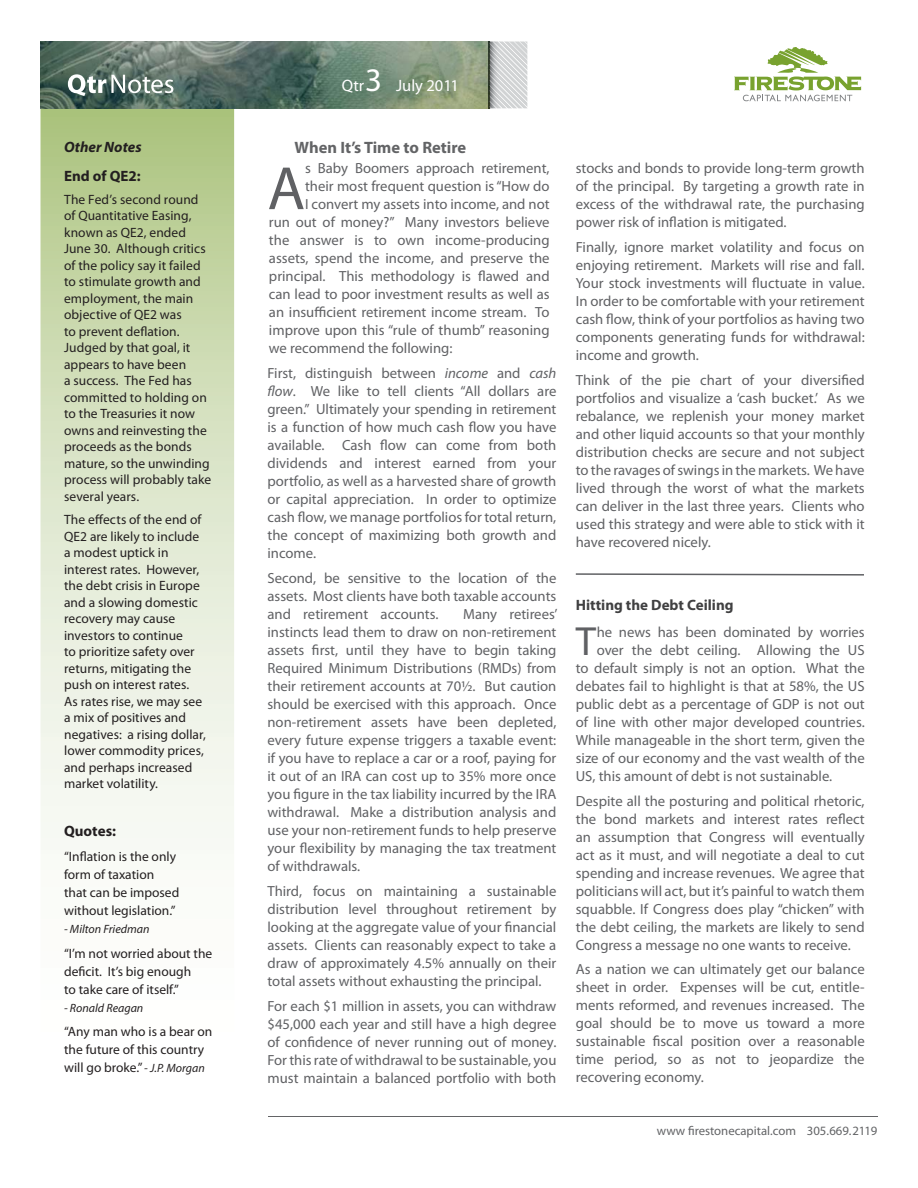
<style>
.page{position:relative;width:918px;height:1188px;background:#fff}
.page>*{position:absolute;margin:0;border:0;box-sizing:border-box;transform-origin:0 0}
.t1{font:61.5px "Myriad Pro";color:#606164}
.t2{font:40.8px "Myriad Pro";color:#606164}
.t3{font:700 16.5px "Myriad Pro";color:#636466}
.t4{font:16.5px "Myriad Pro";color:#fff}
.t5{font:700 15px "Myriad Pro";color:#404041}
.t6{font:700 15px "Myriad Pro";color:#231f20}
.t7{font:italic 700 15px "Myriad Pro";color:#231f20}
.t8{font:14.7px/18px "Myriad Pro";color:#606164;text-align:justify}
.t9{font:13.5px/16.5px "Myriad Pro";color:#231f20}
.t10{font:12.75px "Myriad Pro";color:#636466}
.t11{font:italic 12px "Myriad Pro";color:#231f20}
.s1{font-style:italic;font-size:12px}
.s2{font-size:33px}
.s3{font-style:italic}
</style>
<div class="page">
<svg style="left:40px;top:108px;width:194px;height:742px;background:#d8e2c4"></svg>
<img style="left:41px;top:42px;width:448px;height:66px">
<svg style="left:489px;top:41px;width:39px;height:68px;background:#cfd0d1"></svg>
<svg style="left:734px;top:47px;width:127px;height:54px"></svg>
<svg style="left:68px;top:74px;width:105px;height:22px"></svg>
<hr style="left:268px;top:1116px;width:610px;height:1px;background:#636466">
<svg style="left:575px;top:573px;width:289px;height:3px"></svg>
<p class="t7" style="left:64px;top:141px;width:79px">Other Notes</p>
<p class="t6" style="left:64px;top:170px;width:78px">End of QE2:</p>
<p class="t9" style="left:64px;top:192px;width:149px">The Fed’s second round of Quantitative Easing, known as QE2, ended<br>June 30. Although critics of the policy say it failed to stimulate growth and employment, the main objective of QE2 was<br>to prevent deflation.<br>Judged by that goal, it appears to have been<br>a success. The Fed has committed to holding on to the Treasuries it now owns and reinvesting the proceeds as the bonds mature, so the unwinding process will probably take several years.</p>
<p class="t9" style="left:64px;top:512px;width:143px">The effects of the end of<br>QE2 are likely to include a modest uptick in interest rates. However, the debt crisis in Europe and a slowing domestic recovery may cause investors to continue<br>to prioritize safety over returns, mitigating the push on interest rates.<br>As rates rise, we may see a mix of positives and negatives: a rising dollar, lower commodity prices, and perhaps increased market volatility.</p>
<p class="t6" style="left:64px;top:825px;width:53px">Quotes:</p>
<p class="t9" style="left:64px;top:848px;width:117px;line-height:18px">“Inflation is the only form of taxation that can be imposed without legislation.”</p>
<p class="t11" style="left:64px;top:924px;width:87px">- Milton Friedman</p>
<p class="t9" style="left:64px;top:945px;width:150px;line-height:18px">“I’m not worried about the deficit. It’s big enough<br>to take care of itself.”</p>
<p class="t11" style="left:64px;top:1003px;width:81px">- Ronald Reagan</p>
<p class="t9" style="left:64px;top:1024px;width:150px;line-height:18px">“Any man who is a bear on the future of this country will go broke.” <span class="s1">- J.P. Morgan</span></p>
<p class="t4" style="left:342px;top:80px;width:119px">Qtr<span class="s2">3</span> July 2011</p>
<p class="t3" style="left:294px;top:141px;width:173px">When It’s Time to Retire</p>
<h1 class="t1" style="left:267px;top:165px;width:39px">A</h1>
<p class="t8" style="left:305px;top:160px;width:246px">s Baby Boomers approach retirement,</p>
<p class="t8" style="left:305px;top:178px;width:246px">their most frequent question is “How do</p>
<p class="t8" style="left:305px;top:196px;width:246px">I convert my assets into income, and not</p>
<p class="t8" style="left:269px;top:214px;width:282px">run out of money?” Many investors believe</p>
<p class="t8" style="left:269px;top:232px;width:282px">the answer is to own income-producing</p>
<p class="t8" style="left:269px;top:250px;width:282px">assets, spend the income, and preserve the</p>
<p class="t8" style="left:269px;top:268px;width:282px">principal. This methodology is flawed and</p>
<p class="t8" style="left:269px;top:286px;width:282px">can lead to poor investment results as well as</p>
<p class="t8" style="left:269px;top:304px;width:282px">an insufficient retirement income stream. To</p>
<p class="t8" style="left:269px;top:322px;width:282px">improve upon this “rule of thumb” reasoning</p>
<p class="t8" style="left:269px;top:340px;width:185px">we recommend the following:</p>
<p class="t8" style="left:267px;top:365px;width:290px">First, distinguish between <span class="s3">income</span> and <span class="s3">cash flow</span>. We like to tell clients “All dollars are green.” Ultimately your spending in retirement is a function of how much cash flow you have available. Cash flow can come from both dividends and interest earned from your portfolio, as well as a harvested share of growth or capital appreciation. In order to optimize cash flow, we manage portfolios for total return, the concept of maximizing both growth and income.</p>
<p class="t8" style="left:267px;top:570px;width:290px">Second, be sensitive to the location of the assets. Most clients have both taxable accounts and retirement accounts.</p>
<p class="t8" style="left:267px;top:606px;width:292px;text-indent:196px">Many retirees’ instincts lead them to draw on non-retirement assets first, until they have to begin taking Required Minimum Distributions (RMDs) from their retirement accounts at 70½. But caution should be exercised with this approach. Once non-retirement assets have been depleted, every future expense triggers a taxable event: if you have to replace a car or a roof, paying for it out of an IRA can cost up to 35% more once you figure in the tax liability incurred by the IRA withdrawal. Make a distribution analysis and use your non-retirement funds to help preserve your flexibility by managing the tax treatment of withdrawals.</p>
<p class="t8" style="left:267px;top:883px;width:290px">Third, focus on maintaining a sustainable distribution level throughout retirement by looking at the aggregate value of your financial assets. Clients can reasonably expect to take a draw of approximately 4.5% annually on their total assets without exhausting the principal.</p>
<p class="t8" style="left:267px;top:998px;width:290px">For each $1 million in assets, you can withdraw $45,000 each year and still have a high degree of confidence of never running out of money.<br>For this rate of withdrawal to be sustainable, you must maintain a balanced portfolio with both</p>
<p class="t8" style="left:576px;top:160px;width:290px">stocks and bonds to provide long-term growth of the principal. By targeting a growth rate in excess of the withdrawal rate, the purchasing power risk of inflation is mitigated.</p>
<p class="t8" style="left:576px;top:239px;width:290px">Finally, ignore market volatility and focus on enjoying retirement. Markets will rise and fall.<br>Your stock investments will fluctuate in value.<br>In order to be comfortable with your retirement cash flow, think of your portfolios as having two components generating funds for withdrawal: income and growth.</p>
<p class="t8" style="left:576px;top:372px;width:290px">Think of the pie chart of your diversified portfolios and visualize a ‘cash bucket.’ As we rebalance, we replenish your mo ney market and other liquid accounts so that your monthly distribution checks are secure and not subject to the ravages of swings in the markets. We have lived through the worst of what the markets can deliver in the last three years. Clients who used this strategy and were able to stick with it have recovered nicely.</p>
<p class="t5" style="left:576px;top:599px;width:159px">Hitting the Debt Ceiling</p>
<h2 class="t2" style="left:576px;top:626px;width:22px">T</h2>
<p class="t8" style="left:597px;top:624px;width:269px">he news has been dominated by worries</p>
<p class="t8" style="left:597px;top:642px;width:270px">over the debt ceiling. Allowing the US</p>
<p class="t8" style="left:576px;top:660px;width:290px">to default simply is not an option. What the</p>
<p class="t8" style="left:576px;top:678px;width:290px">debates fail to highlight is that at 58%, the US</p>
<p class="t8" style="left:576px;top:696px;width:290px">public debt as a percentage of GDP is not out</p>
<p class="t8" style="left:576px;top:714px;width:290px">of line with other major developed countries.</p>
<p class="t8" style="left:576px;top:732px;width:290px">While manageable in the short term, given the</p>
<p class="t8" style="left:576px;top:750px;width:290px">size of our economy and the vast wealth of the</p>
<p class="t8" style="left:576px;top:768px;width:258px">US, this amount of debt is not sustainable.</p>
<p class="t8" style="left:576px;top:793px;width:290px">Despite all the posturing and political rhetoric, the bond markets and interest rates reflect an assumption that Congress will eventually act as it must, and will negotiate a deal to cut spending and increase revenues. We agree that politicians will act, but it’s painful to watch them squabble. If Congress does play “chicken” with the debt ceiling, the markets are likely to send Congress a message no one wants to receive.</p>
<p class="t8" style="left:576px;top:961px;width:290px">As a nation we can ultimately get our balance sheet in order. Expenses will be cut, entitle&shy;ments reformed, and revenues increased. The goal should be to move us toward a more sustainable fiscal position over a reasonable time period, so as not to jeopardize the recovering economy.</p>
<p class="t10" style="left:657px;top:1125px;width:222px">www firestonecapital.com 305.669.2119</p>
</div>
